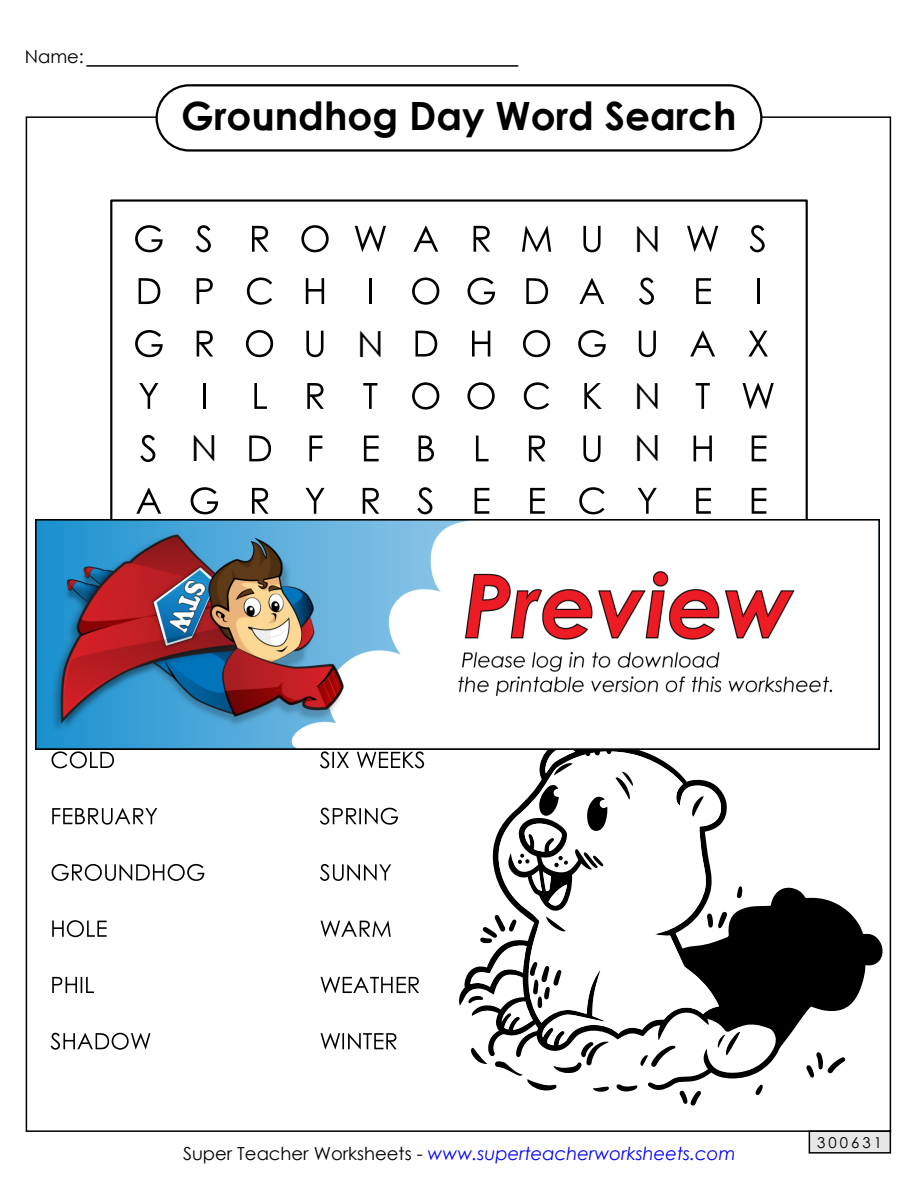
<style>
.page{position:relative;width:918px;height:1188px;background:#fff}
.page>*{position:absolute;margin:0;border:0;box-sizing:border-box;transform-origin:0 0}
.t1{font:700 39px "Century STW4";color:#000}
.t2{font:36px "Century Gothic 2";color:#000}
.t3{font:italic 18px "Century Gothic 2";color:#00f}
.t4{font:18px "Century Gothic 2";color:#000}
.t5{font:15px "Century STW4";letter-spacing:.2em;color:#000}
.s1{font-style:normal;color:#000}
</style>
<div class="page">
<div style="left:809px;top:1130px;width:82px;height:24px;background:#e6e6e6;border:2px solid #000"></div>
<hr style="left:86px;top:65px;width:432px;height:2px;background:#000">
<div style="left:156px;top:84px;width:606px;height:68px;border:2px solid #000;border-radius:33px"></div>
<svg style="left:52px;top:751px;width:62px;height:17px"></svg>
<svg style="left:52px;top:808px;width:105px;height:17px"></svg>
<svg style="left:52px;top:864px;width:152px;height:17px"></svg>
<svg style="left:52px;top:920px;width:55px;height:17px"></svg>
<svg style="left:52px;top:977px;width:42px;height:16px"></svg>
<svg style="left:51px;top:1033px;width:99px;height:17px"></svg>
<svg style="left:320px;top:751px;width:104px;height:17px"></svg>
<svg style="left:320px;top:808px;width:78px;height:17px"></svg>
<svg style="left:320px;top:864px;width:71px;height:17px"></svg>
<svg style="left:321px;top:921px;width:70px;height:16px"></svg>
<svg style="left:321px;top:977px;width:98px;height:16px"></svg>
<svg style="left:321px;top:1033px;width:76px;height:16px"></svg>
<svg style="left:110px;top:199px;width:698px;height:320px"></svg>
<svg style="left:459px;top:740px;width:424px;height:350px"></svg>
<svg style="left:616px;top:1084px;width:21px;height:7px"></svg>
<svg style="left:471px;top:1048px;width:16px;height:16px"></svg>
<svg style="left:722px;top:911px;width:5px;height:18px"></svg>
<svg style="left:679px;top:1090px;width:22px;height:16px"></svg>
<svg style="left:495px;top:1041px;width:114px;height:51px"></svg>
<svg style="left:806px;top:1052px;width:40px;height:26px"></svg>
<svg style="left:737px;top:886px;width:5px;height:12px"></svg>
<svg style="left:756px;top:1084px;width:7px;height:11px"></svg>
<svg style="left:640px;top:1046px;width:35px;height:21px"></svg>
<svg style="left:718px;top:1032px;width:22px;height:23px"></svg>
<svg style="left:498px;top:751px;width:224px;height:294px"></svg>
<svg style="left:692px;top:796px;width:12px;height:21px"></svg>
<svg style="left:545px;top:750px;width:30px;height:25px"></svg>
<svg style="left:615px;top:772px;width:18px;height:28px"></svg>
<svg style="left:468px;top:785px;width:140px;height:245px"></svg>
<img style="left:35px;top:519px;width:844px;height:231px">
<p class="t4" style="left:25px;top:44px;width:61px">Name:</p>
<h1 class="t1" style="left:181px;top:87px;width:557px">Groundhog Day Word Search</h1>
<h2 class="t2" style="left:357px;top:318px;width:28px">N</h2>
<h2 class="t2" style="left:634px;top:214px;width:28px">N</h2>
<h2 class="t2" style="left:634px;top:371px;width:28px">N</h2>
<h2 class="t2" style="left:191px;top:423px;width:28px">N</h2>
<h2 class="t2" style="left:634px;top:423px;width:28px">N</h2>
<p class="t3" style="left:183px;top:1141px;width:554px"><span class="s1">Super Teacher Worksheets -</span> www.superteacherworksheets.com</p>
<p class="t5" style="left:817px;top:1132px;width:66px">300631</p>
</div>
